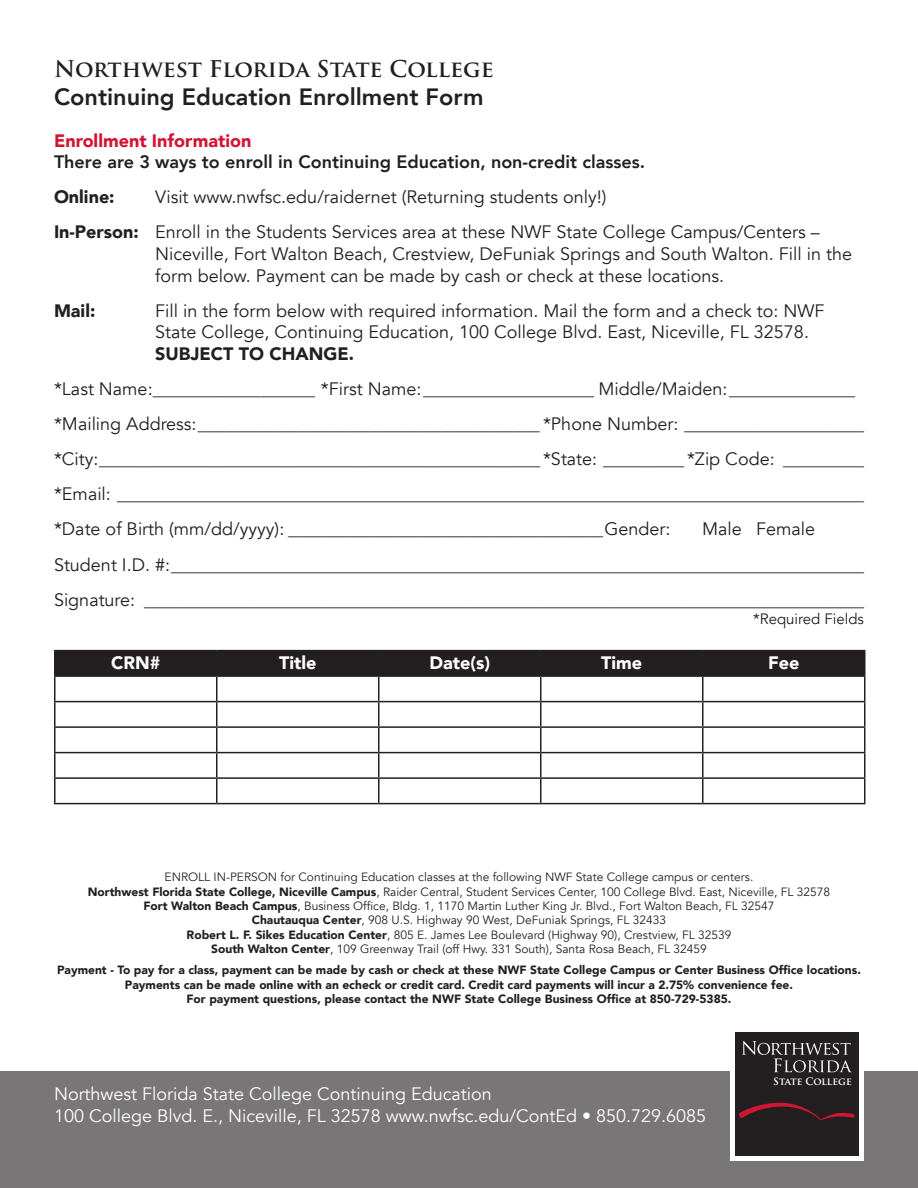
<style>
.page{position:relative;width:918px;height:1188px;background:#fff}
.page>*{position:absolute;margin:0;border:0;box-sizing:border-box;transform-origin:0 0}
.t1{font:800 23.55px "Avenir";color:#231f20}
.t2{font:700 22.5px "Trajan Pro";color:#231f20}
.t3{font:18px/35.1px "Avenir";color:#231f20}
.t4{font:18px/21.6px "Avenir";color:#fff}
.t5{font:800 18px "Avenir";color:#231f20}
.t6{font:900 18px "Avenir";color:#231f20}
.t7{font:900 18px "Avenir";color:#fff}
.t8{font:900 18px "Avenir";color:#d21533}
.t9{font:15px "Avenir";color:#231f20}
.t10{font:12px/14.4px "Avenir";color:#231f20;text-align:center}
.t11{font:900 12px/14.4px "Avenir";color:#231f20;text-align:center}
.t12{font:700 10.05px "Trajan Pro";color:#fff}
.s1{font-weight:900}
</style>
<div class="page">
<div style="left:56px;top:651px;width:808px;height:24px;background:#231f20"></div>
<hr style="left:54px;top:650px;width:163px;height:1px;background:#231f20">
<hr style="left:54px;top:651px;width:2px;height:24px;background:#231f20">
<hr style="left:217px;top:650px;width:162px;height:1px;background:#231f20">
<hr style="left:216px;top:651px;width:2px;height:24px;background:#231f20">
<hr style="left:379px;top:650px;width:162px;height:1px;background:#231f20">
<hr style="left:378px;top:651px;width:2px;height:24px;background:#231f20">
<hr style="left:541px;top:650px;width:162px;height:1px;background:#231f20">
<hr style="left:540px;top:651px;width:2px;height:24px;background:#231f20">
<hr style="left:703px;top:650px;width:163px;height:1px;background:#231f20">
<hr style="left:702px;top:651px;width:2px;height:24px;background:#231f20">
<hr style="left:864px;top:651px;width:2px;height:24px;background:#231f20">
<hr style="left:54px;top:675px;width:163px;height:2px;background:#231f20">
<hr style="left:54px;top:677px;width:2px;height:24px;background:#231f20">
<hr style="left:217px;top:675px;width:162px;height:2px;background:#231f20">
<hr style="left:216px;top:677px;width:2px;height:24px;background:#231f20">
<hr style="left:379px;top:675px;width:162px;height:2px;background:#231f20">
<hr style="left:378px;top:677px;width:2px;height:24px;background:#231f20">
<hr style="left:541px;top:675px;width:162px;height:2px;background:#231f20">
<hr style="left:540px;top:677px;width:2px;height:24px;background:#231f20">
<hr style="left:703px;top:675px;width:163px;height:2px;background:#231f20">
<hr style="left:702px;top:677px;width:2px;height:24px;background:#231f20">
<hr style="left:864px;top:677px;width:2px;height:24px;background:#231f20">
<hr style="left:54px;top:701px;width:163px;height:1px;background:#231f20">
<hr style="left:54px;top:702px;width:2px;height:24px;background:#231f20">
<hr style="left:217px;top:701px;width:162px;height:1px;background:#231f20">
<hr style="left:216px;top:702px;width:2px;height:24px;background:#231f20">
<hr style="left:379px;top:701px;width:162px;height:1px;background:#231f20">
<hr style="left:378px;top:702px;width:2px;height:24px;background:#231f20">
<hr style="left:541px;top:701px;width:162px;height:1px;background:#231f20">
<hr style="left:540px;top:702px;width:2px;height:24px;background:#231f20">
<hr style="left:703px;top:701px;width:163px;height:1px;background:#231f20">
<hr style="left:702px;top:702px;width:2px;height:24px;background:#231f20">
<hr style="left:864px;top:702px;width:2px;height:24px;background:#231f20">
<hr style="left:54px;top:726px;width:163px;height:2px;background:#231f20">
<hr style="left:54px;top:728px;width:2px;height:24px;background:#231f20">
<hr style="left:217px;top:726px;width:162px;height:2px;background:#231f20">
<hr style="left:216px;top:728px;width:2px;height:24px;background:#231f20">
<hr style="left:379px;top:726px;width:162px;height:2px;background:#231f20">
<hr style="left:378px;top:728px;width:2px;height:24px;background:#231f20">
<hr style="left:541px;top:726px;width:162px;height:2px;background:#231f20">
<hr style="left:540px;top:728px;width:2px;height:24px;background:#231f20">
<hr style="left:703px;top:726px;width:163px;height:2px;background:#231f20">
<hr style="left:702px;top:728px;width:2px;height:24px;background:#231f20">
<hr style="left:864px;top:728px;width:2px;height:24px;background:#231f20">
<hr style="left:54px;top:752px;width:163px;height:1px;background:#231f20">
<hr style="left:54px;top:753px;width:2px;height:24px;background:#231f20">
<hr style="left:217px;top:752px;width:162px;height:1px;background:#231f20">
<hr style="left:216px;top:753px;width:2px;height:24px;background:#231f20">
<hr style="left:379px;top:752px;width:162px;height:1px;background:#231f20">
<hr style="left:378px;top:753px;width:2px;height:24px;background:#231f20">
<hr style="left:541px;top:752px;width:162px;height:1px;background:#231f20">
<hr style="left:540px;top:753px;width:2px;height:24px;background:#231f20">
<hr style="left:703px;top:752px;width:163px;height:1px;background:#231f20">
<hr style="left:702px;top:753px;width:2px;height:24px;background:#231f20">
<hr style="left:864px;top:753px;width:2px;height:24px;background:#231f20">
<hr style="left:54px;top:777px;width:163px;height:2px;background:#231f20">
<hr style="left:54px;top:779px;width:2px;height:24px;background:#231f20">
<hr style="left:217px;top:777px;width:162px;height:2px;background:#231f20">
<hr style="left:216px;top:779px;width:2px;height:24px;background:#231f20">
<hr style="left:379px;top:777px;width:162px;height:2px;background:#231f20">
<hr style="left:378px;top:779px;width:2px;height:24px;background:#231f20">
<hr style="left:541px;top:777px;width:162px;height:2px;background:#231f20">
<hr style="left:540px;top:779px;width:2px;height:24px;background:#231f20">
<hr style="left:703px;top:777px;width:163px;height:2px;background:#231f20">
<hr style="left:702px;top:779px;width:2px;height:24px;background:#231f20">
<hr style="left:864px;top:779px;width:2px;height:24px;background:#231f20">
<hr style="left:54px;top:803px;width:163px;height:1px;background:#231f20">
<hr style="left:217px;top:803px;width:162px;height:1px;background:#231f20">
<hr style="left:379px;top:803px;width:162px;height:1px;background:#231f20">
<hr style="left:541px;top:803px;width:162px;height:1px;background:#231f20">
<hr style="left:703px;top:803px;width:163px;height:1px;background:#231f20">
<div style="left:0;top:1071px;width:918px;height:117px;background:#787677"></div>
<div style="left:730px;top:1027px;width:134px;height:134px;background:#fff"></div>
<div style="left:735px;top:1033px;width:124px;height:123px;background:#231f20"></div>
<svg style="left:742px;top:1041px;width:110px;height:31px"></svg>
<svg style="left:739px;top:1102px;width:116px;height:18px"></svg>
<p class="t2" style="left:54px;top:54px;width:441px">Northwest Florida State College</p>
<h1 class="t1" style="left:54px;top:78px;width:431px">Continuing Education Enrollment Form</h1>
<p class="t8" style="left:54px;top:125px;width:199px">Enrollment Information</p>
<p class="t5" style="left:54px;top:148px;width:593px">There are 3 ways to enroll in Continuing Education, non-credit classes.</p>
<p class="t6" style="left:54px;top:182px;width:62px">Online:</p>
<p class="t3" style="left:54px;top:180px;width:767px;text-indent:101px">Visit www.nwfsc.edu/raidernet (Returning students only!)<br><span class="s1">In-Person:</span> Enroll in the Students Services area at these NWF State College Campus/Centers –</p>
<p class="t3" style="left:155px;top:243px;width:698px;line-height:21.6px">Niceville, Fort Walton Beach, Crestview, DeFuniak Springs and South Walton. Fill in the form below. Payment can be made by cash or check at these locations.</p>
<p class="t6" style="left:54px;top:295px;width:43px">Mail:</p>
<p class="t3" style="left:155px;top:300px;width:671px;line-height:21.6px">Fill in the form below with required information. Mail the form and a check to: NWF<br>State College, Continuing Education, 100 College Blvd. East, Niceville, FL 32578.</p>
<p class="t6" style="left:155px;top:338px;width:200px">SUBJECT TO CHANGE.</p>
<p class="t3" style="left:54px;top:372px;width:812px">*Last Name:__________________ *First Name:___________________ Middle/Maiden:______________ *Mailing Address:______________________________________ *Phone Number: ____________________ *City:_________________________________________________ *State: _________ *Zip Code: _________ *Email: ___________________________________________________________________________________ *Date of Birth (mm/dd/yyyy): ___________________________________Gender:</p>
<p class="t3" style="left:54px;top:512px;width:811px;text-indent:648px">Male Female<br>Student I.D. #:_____________________________________________________________________________<br>Signature: ________________________________________________________________________________</p>
<p class="t9" style="left:753px;top:610px;width:112px">*Required Fields</p>
<p class="t7" style="left:111px;top:648px;width:51px">CRN#</p>
<p class="t7" style="left:279px;top:648px;width:39px">Title</p>
<p class="t7" style="left:429px;top:648px;width:62px">Date(s)</p>
<p class="t7" style="left:601px;top:648px;width:43px">Time</p>
<p class="t7" style="left:768px;top:648px;width:33px">Fee</p>
<p class="t10" style="left:88px;top:870px;width:744px">ENROLL IN-PERSON for Continuing Education classes at the following NWF State College campus or centers.<br><span class="s1">Northwest Florida State College, Niceville Campus</span>, Raider Central, Student Services Center, 100 College Blvd. East, Niceville, FL 32578<br><span class="s1">Fort Walton Beach Campus</span>, Business Office, Bldg. 1, 1170 Martin Luther King Jr. Blvd., Fort Walton Beach, FL 32547<br><span class="s1">Chautauqua Center</span>, 908 U.S. Highway 90 West, DeFuniak Springs, FL 32433<br><span class="s1">Robert L. F. Sikes Education Center</span>, 805 E. James Lee Boulevard (Highway 90), Crestview, FL 32539<br><span class="s1">South Walton Center</span>, 109 Greenway Trail (off Hwy. 331 South), Santa Rosa Beach, FL 32459</p>
<p class="t11" style="left:57px;top:963px;width:805px">Payment - To pay for a class, payment can be made by cash or check at these NWF State College Campus or Center Business Office locations.<br>Payments can be made online with an echeck or credit card. Credit card payments will incur a 2.75% convenience fee.<br>For payment questions, please contact the NWF State College Business Office at 850-729-5385.</p>
<p class="t4" style="left:54px;top:1083px;width:654px">Northwest Florida State College Continuing Education<br>100 College Blvd. E., Niceville, FL 32578 www.nwfsc.edu/ContEd • 850.729.6085</p>
<p class="t12" style="left:773px;top:1075px;width:80px">State College</p>
</div>
